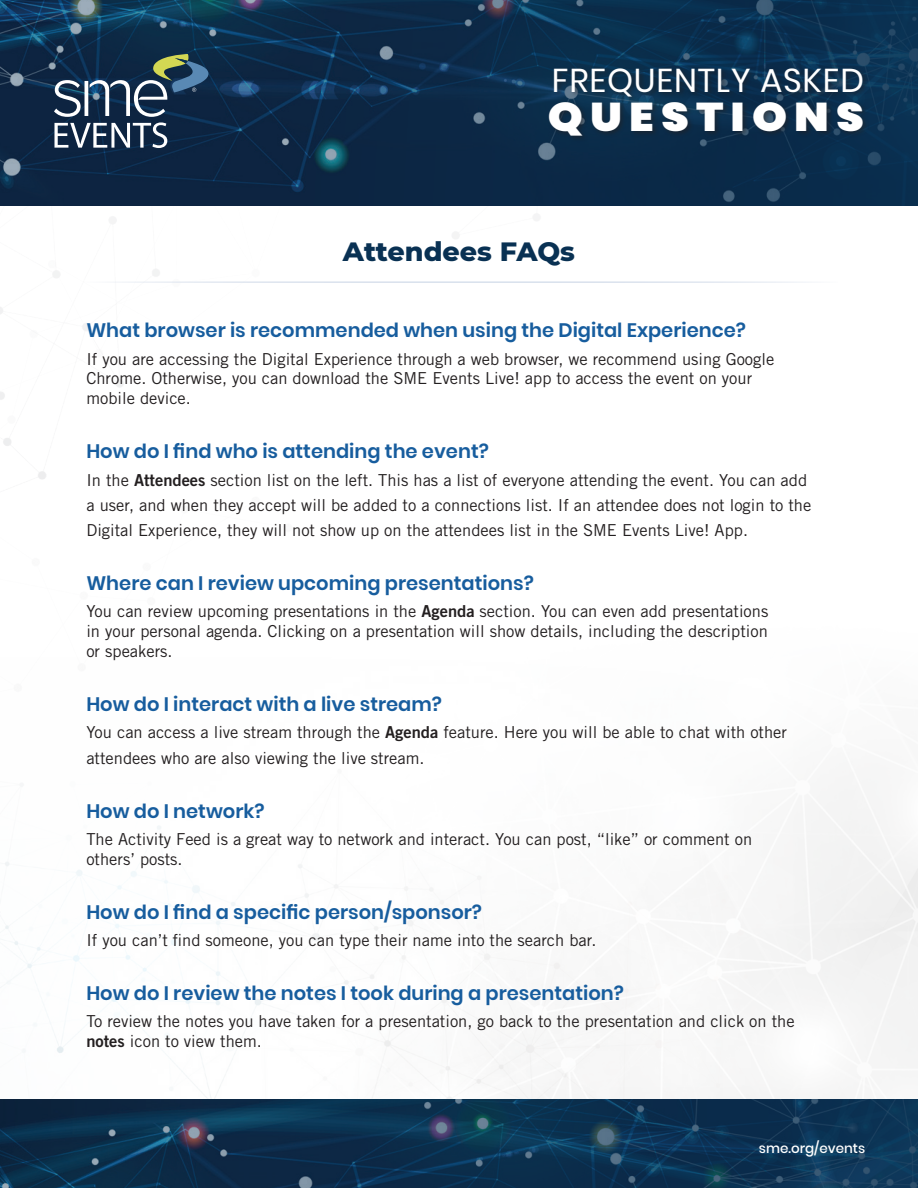
<style>
.page{position:relative;width:918px;height:1188px;background:#fff}
.page>*{position:absolute;margin:0;border:0;box-sizing:border-box;transform-origin:0 0}
.t1{font:900 40.05px "Poppins";letter-spacing:.16em;color:#fff;scale:1.11 1}
.t2{font:33px "Poppins";letter-spacing:.025em;color:#fff}
.t3{font:800 27px "Montserrat";color:#093153}
.t4{font:600 19.5px "Poppins";color:#175d9e}
.t5{font:16.5px/19.8px "Trade Gothic LT Std";color:#231f20}
.t6{font:500 13.5px "Poppins";color:#fff}
.s1{font-family:"Trade Gothic LT Std Bd 2"}
</style>
<div class="page">
<img style="left:0;top:1099px;width:918px;height:89px">
<img style="left:0;top:0;width:918px;height:206px">
<svg style="left:54px;top:54px;width:154px;height:94px"></svg>
<div style="left:547px;top:66px;width:322px;height:76px;background:#231f20;opacity:.55"></div>
<hr style="left:80px;top:281px;width:758px;height:2px;background:#d8e0ec">
<h2 class="t2" style="left:552px;top:61px;width:314px">FREQUENTLY ASKED</h2>
<h1 class="t1" style="left:548px;top:94px;width:286px">QUESTIONS</h1>
<h3 class="t3" style="left:343px;top:231px;width:234px">Attendees FAQs</h3>
<p class="t4" style="left:86px;top:319px;width:661px">What browser is recommended when using the Digital Experience?</p>
<p class="t5" style="left:86px;top:349px;width:689px">If you are accessing the Digital Experience through a web browser, we recommend using Google<br>Chrome. Otherwise, you can download the SME Events Live! app to access the event on your mobile device.</p>
<p class="t4" style="left:86px;top:440px;width:404px">How do I find who is attending the event?</p>
<p class="t5" style="left:86px;top:467px;width:726px;line-height:25.2px">In the <span class="s1">Attendees</span> section list on the left. This has a list of everyone attending the event. You can add a user, and when they accept will be added to a connections list. If an attendee does not login to the<br>Digital Experience, they will not show up on the attendees list in the SME Events Live! App.</p>
<p class="t4" style="left:86px;top:572px;width:449px">Where can I review upcoming presentations?</p>
<p class="t5" style="left:86px;top:601px;width:683px;text-align:justify">You can review upcoming presentations in the <span class="s1">Agenda</span> section. You can even add presentations in your personal agenda. Clicking on a presentation will show details, including the description or speakers.</p>
<p class="t4" style="left:86px;top:693px;width:357px">How do I interact with a live stream?</p>
<p class="t5" style="left:86px;top:720px;width:702px;line-height:25.2px">You can access a live stream through the <span class="s1">Agenda</span> feature. Here you will be able to chat with other attendees who are also viewing the live stream.</p>
<p class="t4" style="left:86px;top:799px;width:180px">How do I network?</p>
<p class="t5" style="left:86px;top:829px;width:667px">The Activity Feed is a great way to network and interact. You can post, “like” or comment on others’ posts.</p>
<p class="t4" style="left:86px;top:901px;width:397px">How do I find a specific person/sponsor?</p>
<p class="t5" style="left:86px;top:930px;width:512px">If you can’t find someone, you can type their name into the search bar.</p>
<p class="t4" style="left:86px;top:982px;width:539px">How do I review the notes I took during a presentation?</p>
<p class="t5" style="left:86px;top:1011px;width:710px">To review the notes you have taken for a presentation, go back to the presentation and click on the <span class="s1">notes</span> icon to view them.</p>
<p class="t6" style="left:759px;top:1140px;width:108px">sme.org/events</p>
</div>
